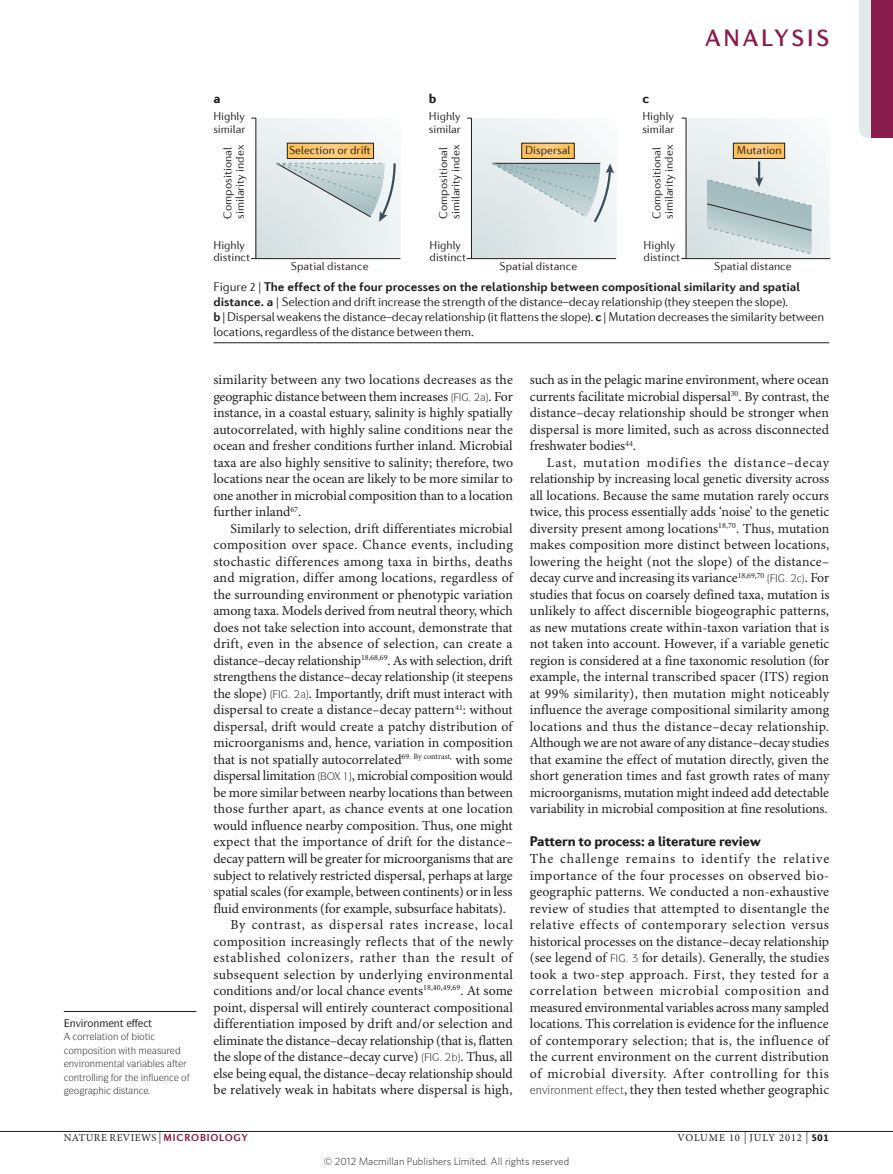
<style>
.page{position:relative;width:893px;height:1174px;background:#fff}
.page>*{position:absolute;margin:0;border:0;box-sizing:border-box;transform-origin:0 0}
.t1{font:500 24px "Diverda Sans Com";letter-spacing:.115em;color:#891c4d}
.crosshead{font:900 14.1px "Diverda Sans Com";letter-spacing:-.015em;color:#231f20}
.bodyindent{font:13.8px/16.5px "Minion Pro";letter-spacing:-.005em;color:#231f20;text-align:justify}
.bodyfirst{font:13.8px/16.5px "Minion Pro";letter-spacing:.025em;color:#231f20}
.bodyfirst-2{font:13.8px "Minion Pro";color:#231f20}
.t2{font:900 13.5px "Diverda Sans Com";color:#231f20}
.figurecaption{font:300 12.75px/15px "Diverda Sans Com";letter-spacing:-.015em;color:#231f20}
.t3{font:300 11.7px/12.5px "Diverda Sans Com";color:#231f20}
.t4{font:700 11.7px "Diverda Sans Com";color:#231f20}
.bodyfirst-3{font:11.25px "ITC Symbol Std";color:#231f20}
.t5{font:300 10.5px "Whitney";color:#231f20}
.t6{font:10.5px "Minion Pro";letter-spacing:.05em;color:#231f20}
.t7{font:10.5px "Minion Pro";letter-spacing:.085em;color:#231f20}
.glossaryheadline1{font:500 10.5px "ITC Symbol Std";color:#231f20}
.glossarybody{font:9.75px "ITC Symbol Std";color:#231f20}
.s1{font-weight:700}
.s2{font-weight:300}
.s3{color:#891c4d}
.s4{font-size:12px}
.s5{font-family:"Diverda Sans Com";font-weight:700;font-size:10.2px;color:#891c4d}
.s6{font-family:"Diverda Sans Com";font-weight:900}
</style>
<div class="page">
<svg style="left:251px;top:118px;width:150px;height:141px"></svg>
<svg style="left:289px;top:145px;width:83px;height:12px"></svg>
<div style="left:287px;top:143px;width:87px;height:16px;border:1px solid #231f20"></div>
<svg style="left:467px;top:118px;width:149px;height:141px"></svg>
<svg style="left:524px;top:145px;width:48px;height:12px"></svg>
<div style="left:522px;top:143px;width:52px;height:16px;border:1px solid #231f20"></div>
<svg style="left:681px;top:118px;width:148px;height:141px"></svg>
<hr style="left:0;top:1131px;width:893px;height:1px;background:#231f20">
<hr style="left:64px;top:1011px;width:132px;height:1px;background:#231f20">
<hr style="left:213px;top:342px;width:616px;height:1px;background:#231f20">
<svg style="left:859px;top:0;width:13px;height:138px;background:#dad9de"></svg>
<div style="left:872px;top:0;width:21px;height:138px;background:#891c4d"></div>
<h1 class="t1" style="left:705px;top:24px;width:126px">ANALYSIS</h1>
<p class="t2" style="left:213px;top:91px;width:9px">a</p>
<p class="t2" style="left:429px;top:91px;width:9px">b</p>
<p class="t2" style="left:642px;top:91px;width:8px">c</p>
<p class="t3" style="left:213px;top:110px;width:34px">Highly similar</p>
<p class="t3" style="left:429px;top:110px;width:34px">Highly similar</p>
<p class="t3" style="left:642px;top:110px;width:34px">Highly similar</p>
<p class="t3" style="left:221px;top:219px;width:75px;rotate:-90deg">Compositional similarity index</p>
<p class="t3" style="left:289px;top:144px;width:83px">Selection or drift</p>
<p class="t3" style="left:437px;top:219px;width:75px;rotate:-90deg">Compositional similarity index</p>
<p class="t3" style="left:764px;top:141px;width:7px">4</p>
<p class="t3" style="left:650px;top:219px;width:75px;rotate:-90deg">Compositional similarity index</p>
<p class="t3" style="left:525px;top:144px;width:47px">Dispersal</p>
<p class="t3" style="left:737px;top:144px;width:46px">Mutation</p>
<p class="t3" style="left:213px;top:238px;width:38px">Highly distinct</p>
<p class="t3" style="left:291px;top:260px;width:79px">Spatial distance</p>
<p class="t3" style="left:430px;top:239px;width:38px">Highly distinct</p>
<p class="t3" style="left:500px;top:260px;width:79px">Spatial distance</p>
<p class="t3" style="left:644px;top:238px;width:38px">Highly distinct</p>
<p class="t3" style="left:714px;top:260px;width:79px">Spatial distance</p>
<p class="glossaryheadline1" style="left:70px;top:1016px;width:31px">■❖ □■</p>
<p class="glossarybody" style="left:77px;top:1030px;width:51px">□ ●▼□■ □</p>
<p class="glossarybody" style="left:68px;top:1044px;width:64px">□ □▲▼□■ ▼</p>
<p class="glossarybody" style="left:69px;top:1057px;width:28px">■❖ □■</p>
<p class="glossarybody" style="left:109px;top:1057px;width:24px">■▼ ● ❖</p>
<p class="glossarybody" style="left:153px;top:1057px;width:27px">● ▲ ▼</p>
<p class="glossarybody" style="left:68px;top:1071px;width:61px">□■▼ □●● ■ □ ▼</p>
<p class="glossarybody" style="left:143px;top:1071px;width:45px">■●◆ ■ □</p>
<p class="glossarybody" style="left:121px;top:1084px;width:19px">▲▼ ■</p>
<p class="figurecaption" style="left:213px;top:279px;width:612px">Figure 2 | <span class="s1">The effect of the four processes on the relationship between compositional similarity and spatial distance. a</span> | Selection and drift increase the strength of the distance–decay relationship (they steepen the slope).<br><span class="s1">b</span> | Dispersal weakens the distance–decay relationship (it flattens the slope). <span class="s1">c</span> | Mutation decreases the similarity between locations, regardless of the distance between them.</p>
<p class="t4" style="left:672px;top:295px;width:158px">Nature Reviews <span class="s2">|</span> <span class="s3">Microbiology</span></p>
<p class="bodyindent" style="left:213px;top:372px;width:301px">similarity between any two locations decreases as the geographic distance between them increases</p>
<p class="bodyindent" style="left:213px;top:389px;width:301px;text-indent:275px">. For instance, in a coastal estuary, salinity is highly spatially autocorrelated, with highly saline conditions near the ocean and fresher conditions further inland. Microbial taxa are also highly sensitive to salinity; therefore, two locations near the ocean are likely to be more similar to one another in microbial composition than to a location further inland<sup>67</sup>.</p>
<p class="bodyindent" style="left:213px;top:521px;width:301px;text-indent:17px">Similarly to selection, drift differentiates microbial composition over space. Chance events, including stochastic differences among taxa in births, deaths and migration, differ among locations, regardless of the surrounding environment or phenotypic variation among taxa. Models derived from neutral theory, which does not take selection into account, demonstrate that drift, even in the absence of selection, can create a distance–decay relationship<sup>18,68,69</sup>. As with selection, drift strengthens the distance–decay relationship (it steepens the slope)</p>
<p class="bodyindent" style="left:213px;top:686px;width:301px;text-indent:95px">. Importantly, drift must interact with dispersal to create a distance–decay pattern<sup>41</sup>: without dispersal, drift would create a patchy distribution of microorganisms and, hence, variation in composition that is not spatially autocorrelated<sup>69.</sup> <sup>By</sup> <sup>contrast,</sup> with some dispersal limitation</p>
<p class="bodyindent" style="left:213px;top:768px;width:301px;text-indent:138px">, microbial composition would be more similar between nearby locations than between those further apart, as chance events at one location would influence nearby composition. Thus, one might expect that the importance of drift for the distance– decay pattern will be greater for microorganisms that are subject to relatively restricted dispersal, perhaps at large spatial scales (for example, between continents) or in less fluid environments (for example, subsurface habitats).</p>
<p class="bodyindent" style="left:213px;top:917px;width:301px;text-indent:17px">By contrast, as dispersal rates increase, local composition increasingly reflects that of the newly established colonizers, rather than the result of subsequent selection by underlying environmental conditions and/or local chance events<sup>18,40,49,69</sup>. At some point, dispersal will entirely counteract compositional differentiation imposed by drift and/or selection and eliminate the distance–decay relationship (that is, flatten the slope of the distance–decay curve)</p>
<p class="bodyindent" style="left:213px;top:1049px;width:301px;text-indent:247px">. Thus, all else being equal, the distance–decay relationship should be relatively weak in habitats where dispersal is high,</p>
<p class="bodyindent" style="left:530px;top:372px;width:301px">such as in the pelagic marine environment, where ocean currents facilitate microbial dispersal<sup>30</sup>. By contrast, the distance–decay relationship should be stronger when dispersal is more limited, such as across disconnected freshwater bodies<sup>44</sup>.</p>
<p class="bodyindent" style="left:530px;top:455px;width:301px;text-indent:17px">Last, mutation modifies the distance–decay relationship by increasing local genetic diversity across all locations. Because the same mutation rarely occurs twice, this process essentially adds ‘noise’ to the genetic diversity present among locations<sup>18,70</sup>. Thus, mutation makes composition more distinct between locations, lowering the height (not the slope) of the distance– decay curve and increasing its variance<sup>18,69,70</sup></p>
<p class="bodyindent" style="left:530px;top:570px;width:301px;text-indent:275px">. For studies that focus on coarsely defined taxa, mutation is unlikely to affect discernible biogeographic patterns, as new mutations create within-taxon variation that is not taken into account. However, if a variable genetic region is considered at a fine taxonomic resolution (for example, the internal transcribed spacer (ITS) region at 99% similarity), then mutation might noticeably influence the average compositional similarity among locations and thus the distance–decay relationship.<br>Although we are not aware of any distance–decay studies that examine the effect of mutation directly, given the short generation times and fast growth rates of many microorganisms, mutation might indeed add detectable variability in microbial composition at fine resolutions.</p>
<p class="crosshead" style="left:530px;top:833px;width:233px">Pattern to process: a literature review</p>
<p class="bodyfirst" style="left:530px;top:851px;width:301px">The challenge remains to identify the relative importance of the four processes on observed bio&shy;geographic patterns. We conducted a non-exhaustive review of studies that attempted to disentangle the relative effects of contemporary selection versus historical processes on the distance–decay relationship (see legend of</p>
<p class="bodyfirst" style="left:530px;top:950px;width:301px;text-align:justify;text-indent:102px">✓ for details). Generally, the studies took a two-step approach. First, they tested for a correlation between microbial composition and measured environmental variables across many sampled locations. This correlation is evidence for the influence of contemporary selection; that is, the influence of the current environment on the current distribution of microbial diversity. After controlling for this</p>
<p class="bodyfirst-3" style="left:536px;top:1083px;width:33px">■❖ □■</p>
<p class="bodyfirst-2" style="left:620px;top:1081px;width:211px">▼, they then tested whether geographic</p>
<p class="t6" style="left:64px;top:1131px;width:186px">NATURE REVIEWS <span class="s4">|</span> <span class="s5">MICROBIOLOGY</span></p>
<p class="t7" style="left:678px;top:1131px;width:153px">VOLUME 10 <span class="s4">|</span> JULY 2012 <span class="s4">|</span> <span class="s6">501</span></p>
<p class="t5" style="left:324px;top:1154px;width:247px">© 2012 Macmillan Publishers Limited. All rights reserved</p>
</div>
